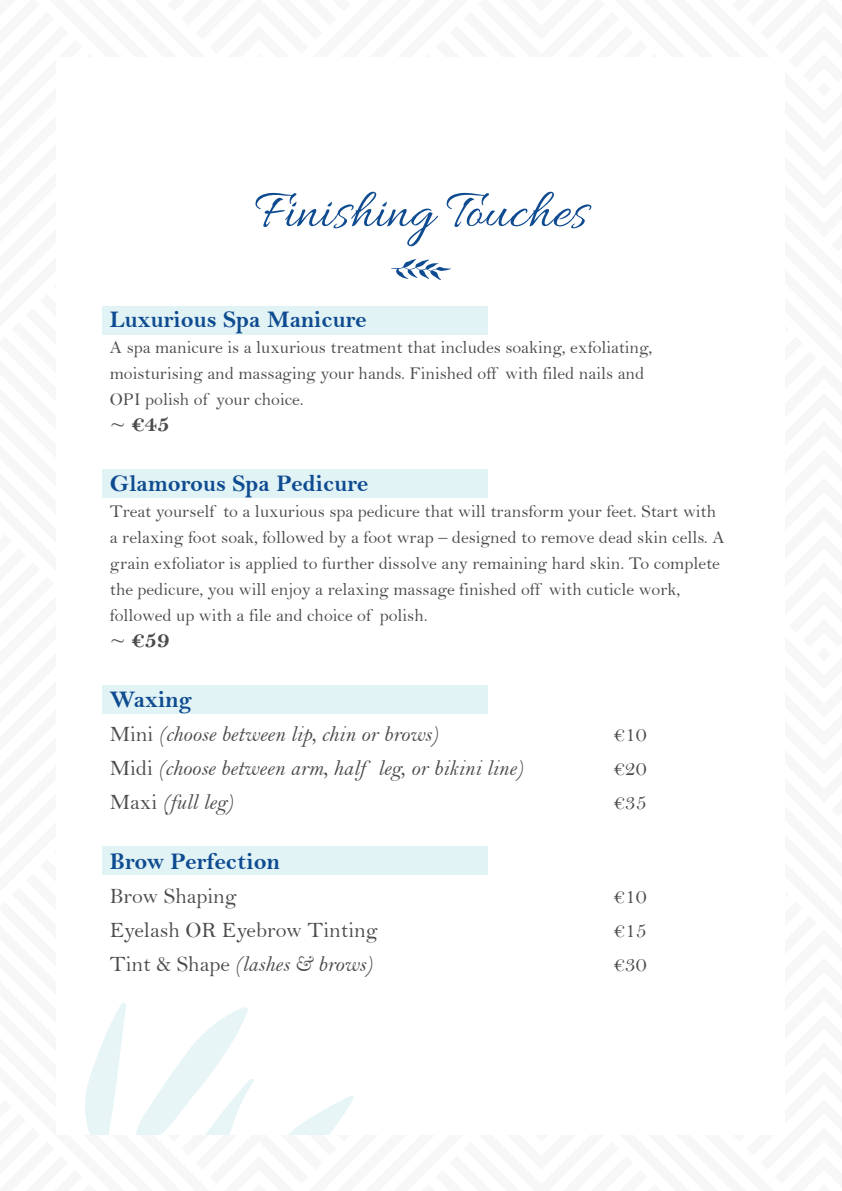
<style>
.page{position:relative;width:842px;height:1191px;background:#fff}
.page>*{position:absolute;margin:0;border:0;box-sizing:border-box;transform-origin:0 0}
.t1{font:56px "Allura";color:#0f4b90}
.t2{font:24px "Bell MT Bold";color:#0f4b90}
.t3{font:24px "Bell MT Bold";color:#4b4c4d}
.t4{font:22px "Bell MT Italic";color:#4b4c4d}
.t5{font:22px "Bell";color:#4b4c4d}
.t6{font:18px/26px "Bell";color:#4b4c4d}
.s1{font-family:"Bell"}
</style>
<div class="page">
<svg style="left:85px;top:1002px;width:269px;height:132px"></svg>
<svg style="left:391px;top:259px;width:60px;height:21px"></svg>
<div style="left:102px;top:306px;width:386px;height:29px;background:#e1f3f5"></div>
<div style="left:102px;top:469px;width:386px;height:29px;background:#e1f3f5"></div>
<div style="left:102px;top:685px;width:386px;height:28px;background:#e1f3f5"></div>
<div style="left:102px;top:846px;width:386px;height:29px;background:#e1f3f5"></div>
<p class="t1" style="left:255px;top:180px;width:334px">Finishing Touches</p>
<p class="t2" style="left:110px;top:305px;width:258px">Luxurious Spa Manicure</p>
<p class="t6" style="left:110px;top:334px;width:544px">A spa manicure is a luxurious treatment that includes soaking, exfoliating, moisturising and massaging your hands. Finished off with filed nails and</p>
<p class="t6" style="left:110px;top:386px;width:195px">OPI polish of your choice.</p>
<p class="t3" style="left:110px;top:409px;width:62px"><span class="s1">~</span> €45</p>
<p class="t2" style="left:110px;top:469px;width:260px">Glamorous Spa Pedicure</p>
<p class="t6" style="left:110px;top:498px;width:616px">Treat yourself to a luxurious spa pedicure that will transform your feet. Start with a relaxing foot soak, followed by a foot wrap – designed to remove dead skin cells. A grain exfoliator is applied to further dissolve any remaining hard skin. To complete the pedicure, you will enjoy a relaxing massage finished off with cuticle work, followed up with a file and choice of polish.</p>
<p class="t3" style="left:110px;top:625px;width:62px"><span class="s1">~</span> €59</p>
<p class="t2" style="left:110px;top:685px;width:84px">Waxing</p>
<p class="t4" style="left:110px;top:720px;width:330px"><span class="s1">Mini</span> (choose between lip, chin or brows)</p>
<p class="t5" style="left:614px;top:720px;width:34px">€10</p>
<p class="t4" style="left:110px;top:754px;width:415px"><span class="s1">Midi</span> (choose between arm, half leg, or bikini line)</p>
<p class="t5" style="left:614px;top:754px;width:34px">€20</p>
<p class="t4" style="left:110px;top:788px;width:125px"><span class="s1">Maxi</span> (full leg)</p>
<p class="t5" style="left:614px;top:788px;width:34px">€35</p>
<p class="t2" style="left:110px;top:847px;width:171px">Brow Perfection</p>
<p class="t5" style="left:110px;top:882px;width:128px">Brow Shaping</p>
<p class="t5" style="left:614px;top:882px;width:34px">€10</p>
<p class="t5" style="left:110px;top:916px;width:269px">Eyelash OR Eyebrow Tinting</p>
<p class="t5" style="left:614px;top:916px;width:34px">€15</p>
<p class="t4" style="left:110px;top:950px;width:264px"><span class="s1">Tint &amp; Shape</span> (lashes &amp; brows)</p>
<p class="t5" style="left:614px;top:950px;width:34px">€30</p>
</div>
